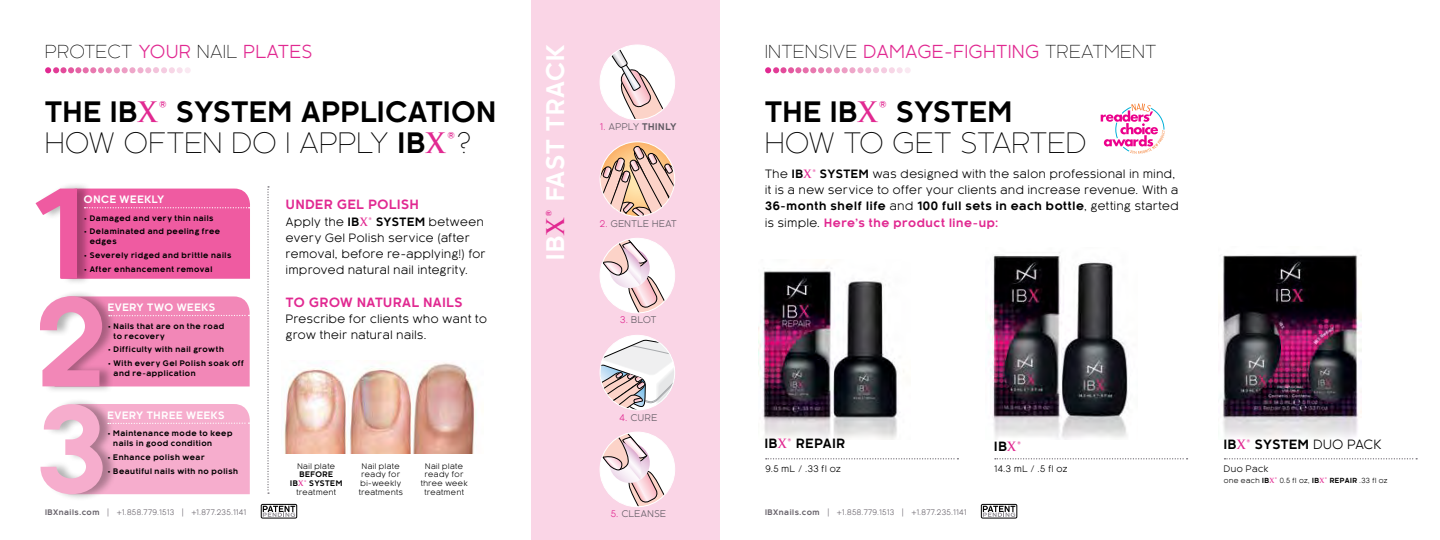
<style>
.page{position:relative;width:1440px;height:540px;background:#fff}
.page>*{position:absolute;margin:0;border:0;box-sizing:border-box;transform-origin:0 0}
.t1{font:700 27.5px/31.2px "Kaleko 205";letter-spacing:.025em;color:#000}
.t2{font:300 27.5px/31.2px "Kaleko 205";letter-spacing:.03em;color:#000}
.t3{font:700 23.75px "Kaleko 205";letter-spacing:.035em;color:#fff}
.t4{font:300 17.5px "Kaleko 205";letter-spacing:.05em;color:#000}
.t5{font:700 12.5px "Kaleko 205";letter-spacing:.05em;color:#e12991}
.t6{font:700 12.5px "Kaleko 205";letter-spacing:.055em;color:#000}
.t7{font:11.25px/16.2px "Kaleko 205";letter-spacing:.055em;color:#000}
.t8{font:700 10px "Kaleko 205";letter-spacing:.065em;color:#fff}
.t9{font:9px "Kaleko 205";letter-spacing:.055em;color:#5f5a62}
.t10{font:700 9px "Kaleko 205";letter-spacing:.075em;color:#5f5a62}
.t11{font:8.75px "Kaleko 205";letter-spacing:.065em;color:#000}
.t12{font:700 7.5px/10px "Kaleko 205";letter-spacing:.07em;color:#000}
.t13{font:7.5px "Kaleko 205";letter-spacing:.055em;color:#6a656d}
.t14{font:7.5px/8.8px "Kaleko 205";letter-spacing:.065em;color:#000;text-align:center}
.t15{font:6.88px "Kaleko 205";letter-spacing:.065em;color:#000}
.s1{font-weight:400;color:#e12991}
.s2{font-family:"Trajan Pro";color:#e12991}
.s3{color:#e12991}
.s4{font-weight:300}
.s5{font-weight:700}
.s6{font-family:"Trajan Pro";font-weight:700;color:#e12991}
.s7{font-weight:700;color:#e12991}
.s8{font-weight:400}
.s9{font-weight:700;font-size:7.5px;color:#e12991}
.s10{font-size:8.75px}
</style>
<div class="page">
<svg style="left:1101px;top:103px;width:64px;height:51px"></svg>
<svg style="left:263px;top:506px;width:32px;height:10px"></svg>
<div style="left:261px;top:504px;width:36px;height:14px;border:1px solid #000"></div>
<svg style="left:983px;top:506px;width:32px;height:10px"></svg>
<div style="left:981px;top:504px;width:36px;height:14px;border:1px solid #000"></div>
<div style="left:137px;top:67px;width:7px;height:6px;background:#f0afcf;border-radius:50%"></div>
<div style="left:60px;top:67px;width:7px;height:6px;background:#e34b9b;border-radius:50%"></div>
<svg style="left:145px;top:67px;width:46px;height:6px"></svg>
<svg style="left:68px;top:67px;width:67px;height:6px"></svg>
<svg style="left:45px;top:67px;width:14px;height:6px"></svg>
<div style="left:38px;top:182px;width:54px;height:103px;background:#000;opacity:.3"></div>
<svg style="left:36px;top:189px;width:214px;height:90px;background:#ed6aa8"></svg>
<div style="left:41px;top:290px;width:76px;height:104px;background:#000;opacity:.3"></div>
<svg style="left:40px;top:296px;width:210px;height:90px;background:#ef90bb"></svg>
<div style="left:42px;top:398px;width:75px;height:103px;background:#000;opacity:.3"></div>
<svg style="left:41px;top:404px;width:209px;height:97px;background:#f3b8d2"></svg>
<div style="left:531px;top:0;width:189px;height:540px;background:#fad5e6"></div>
<svg style="left:600px;top:46px;width:75px;height:74px"></svg>
<div style="left:600px;top:44px;width:75px;height:76px;border:1px solid #fff;border-radius:50%"></div>
<svg style="left:600px;top:143px;width:75px;height:73px"></svg>
<div style="left:600px;top:141px;width:75px;height:76px;border:1px solid #fff;border-radius:50%"></div>
<svg style="left:600px;top:238px;width:75px;height:75px"></svg>
<div style="left:600px;top:238px;width:75px;height:75px;border:1px solid #fff;border-radius:50%"></div>
<svg style="left:600px;top:335px;width:75px;height:75px"></svg>
<div style="left:600px;top:335px;width:75px;height:75px;border:1px solid #fff;border-radius:50%"></div>
<svg style="left:600px;top:432px;width:75px;height:75px"></svg>
<div style="left:600px;top:432px;width:75px;height:75px;border:1px solid #fff;border-radius:50%"></div>
<svg style="left:267px;top:186px;width:2px;height:308px"></svg>
<img style="left:284px;top:362px;width:191px;height:92px">
<img style="left:988px;top:252px;width:141px;height:188px">
<img style="left:758px;top:268px;width:146px;height:172px">
<img style="left:1220px;top:255px;width:142px;height:183px">
<svg style="left:766px;top:458px;width:192px;height:1px"></svg>
<svg style="left:995px;top:458px;width:193px;height:1px"></svg>
<svg style="left:1224px;top:458px;width:193px;height:1px"></svg>
<div style="left:857px;top:67px;width:7px;height:6px;background:#f0afcf;border-radius:50%"></div>
<div style="left:780px;top:67px;width:7px;height:6px;background:#e34b9b;border-radius:50%"></div>
<svg style="left:865px;top:67px;width:46px;height:6px"></svg>
<svg style="left:788px;top:67px;width:67px;height:6px"></svg>
<svg style="left:765px;top:67px;width:14px;height:6px"></svg>
<h3 class="t4" style="left:45px;top:42px;width:269px">PROTECT <span class="s1">YOUR</span> NAIL <span class="s1">PLATES</span></h3>
<h1 class="t1" style="left:45px;top:96px;width:452px">THE IB<span class="s2">X</span><span class="s3">®</span> SYSTEM APPLICATION<br><span class="s4">HOW OFTEN DO I APPLY</span> IB<span class="s2">X</span><span class="s3">®</span><span class="s4">?</span></h1>
<p class="t8" style="left:84px;top:194px;width:82px">ONCE WEEKLY</p>
<p class="t12" style="left:84px;top:213px;width:131px">• Damaged and very thin nails</p>
<p class="t12" style="left:90px;top:227px;width:132px;text-indent:-6px">• Delaminated and peeling free edges</p>
<p class="t12" style="left:84px;top:250px;width:149px">• Severely ridged and brittle nails</p>
<p class="t12" style="left:84px;top:264px;width:130px">• After enhancement removal</p>
<p class="t8" style="left:108px;top:302px;width:109px">EVERY TWO WEEKS</p>
<p class="t12" style="left:114px;top:321px;width:112px;text-indent:-6px">• Nails that are on the road to recovery</p>
<p class="t12" style="left:108px;top:345px;width:118px">• Difficulty with nail growth</p>
<p class="t12" style="left:114px;top:358px;width:132px;text-indent:-6px">• With every Gel Polish soak off and re-application</p>
<p class="t8" style="left:107px;top:409px;width:119px">EVERY THREE WEEKS</p>
<p class="t12" style="left:113px;top:428px;width:121px;text-indent:-6px">• Maintenance mode to keep nails in good condition</p>
<p class="t12" style="left:107px;top:452px;width:99px">• Enhance polish wear</p>
<p class="t12" style="left:107px;top:466px;width:132px">• Beautiful nails with no polish</p>
<p class="t5" style="left:286px;top:198px;width:134px">UNDER GEL POLISH</p>
<p class="t7" style="left:286px;top:213px;width:201px">Apply the <span class="s5">IB</span><span class="s6">X</span><span class="s7">®</span> <span class="s5">SYSTEM</span> between every Gel Polish service (after removal, before re-applying!) for improved natural nail integrity.</p>
<p class="t5" style="left:286px;top:295px;width:178px">TO GROW NATURAL NAILS</p>
<p class="t7" style="left:286px;top:311px;width:202px">Prescribe for clients who want to grow their natural nails.</p>
<p class="t14" style="left:297px;top:461px;width:39px">Nail plate</p>
<p class="t12" style="left:290px;top:470px;width:54px;line-height:8.8px;text-align:center">BEFORE<br>IB<span class="s2">X</span><span class="s3">®</span> SYSTEM <span class="s8">treatment</span></p>
<p class="t14" style="left:421px;top:461px;width:48px">Nail plate ready for three week treatment</p>
<p class="t14" style="left:359px;top:461px;width:46px">Nail plate ready for bi-weekly treatments</p>
<h2 class="t3" style="left:542px;top:260px;width:216px;rotate:-90deg">IB<span class="s2">X</span><span class="s3">®</span> FAST TRACK</h2>
<p class="t10" style="left:600px;top:122px;width:78px"><span class="s1">1.</span> <span class="s8">APPLY</span> THINLY</p>
<p class="t9" style="left:600px;top:219px;width:78px"><span class="s3">2.</span> GENTLE HEAT</p>
<p class="t9" style="left:620px;top:315px;width:38px"><span class="s3">3.</span> BLOT</p>
<p class="t9" style="left:620px;top:412px;width:39px"><span class="s3">4.</span> CURE</p>
<h3 class="t4" style="left:765px;top:42px;width:393px">INTENSIVE <span class="s1">DAMAGE-FIGHTING</span> TREATMENT</h3>
<h1 class="t2" style="left:765px;top:96px;width:323px"><span class="s5">THE IB</span><span class="s6">X</span><span class="s7">®</span> <span class="s5">SYSTEM<br></span>HOW TO GET STARTED</h1>
<p class="t7" style="left:765px;top:166px;width:415px">The <span class="s5">IB</span><span class="s6">X</span><span class="s7">®</span> <span class="s5">SYSTEM</span> was designed with the salon professional in mind, it is a new service to offer your clients and increase revenue. With a <span class="s5">36-month shelf life</span> and <span class="s5">100 full sets in each bottle</span>, getting started is simple. <span class="s7">Here’s the product line-up:</span></p>
<p class="t6" style="left:765px;top:437px;width:82px">IB<span class="s2">X</span><span class="s3">®</span> REPAIR</p>
<p class="t6" style="left:994px;top:439px;width:28px">IB<span class="s2">X</span><span class="s3">®</span></p>
<p class="t6" style="left:1224px;top:438px;width:159px">IB<span class="s2">X</span><span class="s3">®</span> SYSTEM <span class="s8">DUO PACK</span></p>
<p class="t11" style="left:765px;top:464px;width:77px">9.5 mL / .33 fl oz</p>
<p class="t11" style="left:994px;top:464px;width:75px">14.3 mL / .5 fl oz</p>
<p class="t11" style="left:1224px;top:464px;width:46px">Duo Pack</p>
<p class="t15" style="left:1224px;top:477px;width:165px">one each <span class="s5">IB</span><span class="s6">X</span><span class="s9">®</span> 0.5 fl oz, <span class="s5">IB</span><span class="s6">X</span><span class="s9">®</span> <span class="s5">REPAIR</span> .33 fl oz</p>
<p class="t13" style="left:45px;top:509px;width:203px"><span class="s5">IBXnails.com</span> <span class="s10">|</span> +1.858.779.1513 <span class="s10">|</span> +1.877.235.1141</p>
<p class="t13" style="left:765px;top:509px;width:203px"><span class="s5">IBXnails.com</span> <span class="s10">|</span> +1.858.779.1513 <span class="s10">|</span> +1.877.235.1141</p>
<p class="t9" style="left:611px;top:509px;width:57px"><span class="s3">5.</span> CLEANSE</p>
</div>
